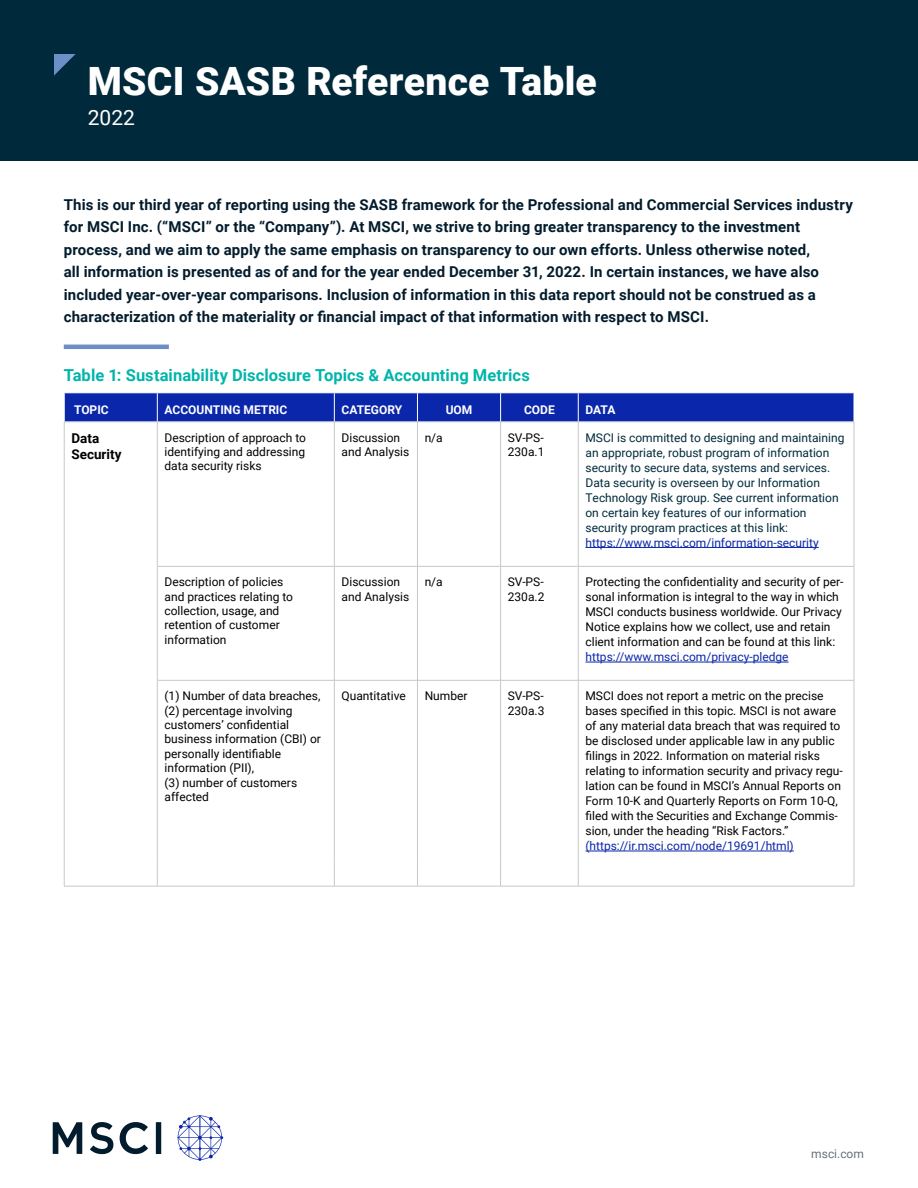
<style>
.page{position:relative;width:918px;height:1188px;background:#fff}
.page>*{position:absolute;margin:0;border:0;box-sizing:border-box;transform-origin:0 0}
.t1{font:900 39px "Roboto";letter-spacing:.005em;color:#fff}
.t2{font:21px "Roboto";color:#fff}
.t3{font:700 16.5px "Roboto";letter-spacing:.005em;color:#00b5aa}
.t4{font:700 15px/22.5px "Roboto";letter-spacing:.01em;color:#031c2d}
.t5{font:700 13.5px/16.2px "Roboto";color:#000}
.t6{font:12px/14.4px "Roboto";color:#000}
.t7{font:12px/15px "Roboto";color:#002a3b}
.t8{font:12px "Roboto";color:#0a26aa}
.t9{font:700 12px "Roboto";color:#fff}
.t10{font:12px "Roboto";color:#6a7177}
</style>
<div class="page">
<svg style="left:53px;top:1122px;width:29px;height:32px"></svg>
<div style="left:156px;top:1122px;width:5px;height:32px;background:#031c2d"></div>
<svg style="left:120px;top:1122px;width:28px;height:32px"></svg>
<svg style="left:90px;top:1122px;width:23px;height:32px"></svg>
<svg style="left:178px;top:1115px;width:45px;height:46px"></svg>
<hr style="left:64px;top:345px;width:105px;height:4px;background:#6e8ec8">
<div style="left:0;top:0;width:918px;height:161px;background:#002a3b"></div>
<svg style="left:54px;top:54px;width:22px;height:22px"></svg>
<svg style="left:158px;top:567px;width:696px;height:113px"></svg>
<svg style="left:64px;top:393px;width:790px;height:29px;background:#142eac"></svg>
<hr style="left:64px;top:422px;width:93px;height:1px;background:#c6c8c8">
<hr style="left:64px;top:422px;width:1px;height:144px;background:#c6c8c8">
<hr style="left:157px;top:422px;width:177px;height:1px;background:#c6c8c8">
<hr style="left:157px;top:422px;width:1px;height:144px;background:#c6c8c8">
<hr style="left:334px;top:422px;width:83px;height:1px;background:#c6c8c8">
<hr style="left:334px;top:422px;width:1px;height:144px;background:#c6c8c8">
<hr style="left:417px;top:422px;width:84px;height:1px;background:#c6c8c8">
<hr style="left:417px;top:422px;width:1px;height:144px;background:#c6c8c8">
<hr style="left:501px;top:422px;width:77px;height:1px;background:#c6c8c8">
<hr style="left:500px;top:422px;width:1px;height:144px;background:#c6c8c8">
<hr style="left:578px;top:422px;width:276px;height:1px;background:#c6c8c8">
<hr style="left:578px;top:422px;width:1px;height:144px;background:#c6c8c8">
<hr style="left:854px;top:422px;width:1px;height:144px;background:#c6c8c8">
<hr style="left:64px;top:566px;width:1px;height:114px;background:#c6c8c8">
<hr style="left:157px;top:566px;width:177px;height:1px;background:#c6c8c8">
<hr style="left:157px;top:567px;width:1px;height:113px;background:#c6c8c8">
<hr style="left:334px;top:566px;width:83px;height:1px;background:#c6c8c8">
<hr style="left:334px;top:567px;width:1px;height:113px;background:#c6c8c8">
<hr style="left:417px;top:566px;width:84px;height:1px;background:#c6c8c8">
<hr style="left:417px;top:567px;width:1px;height:113px;background:#c6c8c8">
<hr style="left:501px;top:566px;width:77px;height:1px;background:#c6c8c8">
<hr style="left:500px;top:567px;width:1px;height:113px;background:#c6c8c8">
<hr style="left:578px;top:566px;width:276px;height:1px;background:#c6c8c8">
<hr style="left:578px;top:567px;width:1px;height:113px;background:#c6c8c8">
<hr style="left:854px;top:567px;width:1px;height:113px;background:#c6c8c8">
<hr style="left:64px;top:680px;width:1px;height:177px;background:#c6c8c8">
<hr style="left:157px;top:680px;width:177px;height:1px;background:#c6c8c8">
<hr style="left:157px;top:681px;width:1px;height:176px;background:#c6c8c8">
<hr style="left:334px;top:680px;width:83px;height:1px;background:#c6c8c8">
<hr style="left:334px;top:681px;width:1px;height:176px;background:#c6c8c8">
<hr style="left:417px;top:680px;width:84px;height:1px;background:#c6c8c8">
<hr style="left:417px;top:681px;width:1px;height:176px;background:#c6c8c8">
<hr style="left:501px;top:680px;width:77px;height:1px;background:#c6c8c8">
<hr style="left:500px;top:681px;width:1px;height:176px;background:#c6c8c8">
<hr style="left:578px;top:680px;width:276px;height:1px;background:#c6c8c8">
<hr style="left:578px;top:681px;width:1px;height:176px;background:#c6c8c8">
<hr style="left:854px;top:681px;width:1px;height:176px;background:#c6c8c8">
<svg style="left:64px;top:857px;width:1px;height:29px"></svg>
<hr style="left:64px;top:886px;width:93px;height:1px;background:#c6c8c8">
<svg style="left:157px;top:857px;width:1px;height:29px"></svg>
<svg style="left:334px;top:857px;width:1px;height:29px"></svg>
<svg style="left:417px;top:857px;width:1px;height:29px"></svg>
<svg style="left:500px;top:857px;width:1px;height:29px"></svg>
<svg style="left:578px;top:857px;width:1px;height:29px"></svg>
<svg style="left:854px;top:857px;width:1px;height:29px"></svg>
<hr style="left:157px;top:886px;width:177px;height:1px;background:#c6c8c8">
<hr style="left:334px;top:886px;width:83px;height:1px;background:#c6c8c8">
<hr style="left:417px;top:886px;width:84px;height:1px;background:#c6c8c8">
<hr style="left:501px;top:886px;width:77px;height:1px;background:#c6c8c8">
<hr style="left:578px;top:886px;width:276px;height:1px;background:#c6c8c8">
<hr style="left:585px;top:547px;width:234px;height:1px;background:#0a26aa">
<hr style="left:585px;top:662px;width:204px;height:1px;background:#0a26aa">
<hr style="left:585px;top:851px;width:209px;height:1px;background:#0a26aa">
<h1 class="t1" style="left:88px;top:54px;width:510px">MSCI SASB Reference Table</h1>
<h2 class="t2" style="left:88px;top:103px;width:49px">2022</h2>
<p class="t4" style="left:64px;top:193px;width:791px">This is our third year of reporting using the SASB framework for the Professional and Commercial Services industry for MSCI Inc. (“MSCI” or the “Company”). At MSCI, we strive to bring greater transparency to the investment process, and we aim to apply the same emphasis on transparency to our own efforts. Unless otherwise noted,<br>all information is presented as of and for the year ended December 31, 2022. In certain instances, we have also included year-over-year comparisons. Inclusion of information in this data report should not be construed as a characterization of the materiality or financial impact of that information with respect to MSCI.</p>
<h3 class="t3" style="left:64px;top:363px;width:468px">Table 1: Sustainability Disclosure Topics &amp; Accounting Metrics</h3>
<p class="t9" style="left:74px;top:401px;width:36px">TOPIC</p>
<p class="t9" style="left:165px;top:401px;width:124px">ACCOUNTING METRIC</p>
<p class="t9" style="left:342px;top:401px;width:62px">CATEGORY</p>
<p class="t9" style="left:446px;top:401px;width:28px">UOM</p>
<p class="t9" style="left:524px;top:401px;width:32px">CODE</p>
<p class="t9" style="left:585px;top:401px;width:31px">DATA</p>
<p class="t5" style="left:71px;top:430px;width:52px">Data<br>Security</p>
<p class="t6" style="left:165px;top:430px;width:143px;text-align:justify">Description of approach to identifying and addressing data security risks</p>
<p class="t6" style="left:342px;top:430px;width:69px">Discussion and Analysis</p>
<p class="t6" style="left:425px;top:430px;width:20px">n/a</p>
<p class="t6" style="left:508px;top:430px;width:38px">SV-PS-<br>230a.1</p>
<p class="t7" style="left:585px;top:429px;width:260px">MSCI is committed to designing and maintaining an appropriate, robust program of information security to secure data, systems and services.<br>Data security is overseen by our Information Technology Risk group. See current information on certain key features of our information security program practices at this link:</p>
<p class="t8" style="left:585px;top:534px;width:235px">https://www.msci.com/information-security</p>
<p class="t6" style="left:165px;top:574px;width:130px">Description of policies and practices relating to collection, usage, and retention of customer information</p>
<p class="t6" style="left:342px;top:574px;width:69px">Discussion and Analysis</p>
<p class="t6" style="left:425px;top:574px;width:20px">n/a</p>
<p class="t6" style="left:508px;top:574px;width:38px">SV-PS-<br>230a.2</p>
<p class="t6" style="left:585px;top:574px;width:260px;line-height:15px">Protecting the confidentiality and security of per&shy;sonal information is integral to the way in which MSCI conducts business worldwide. Our Privacy Notice explains how we collect, use and retain client information and can be found at this link:</p>
<p class="t8" style="left:585px;top:648px;width:205px">https://www.msci.com/privacy-pledge</p>
<p class="t6" style="left:165px;top:688px;width:158px">(1) Number of data breaches, (2) percentage involving customers’ confidential business information (CBI) or personally identifiable information (PII),<br>(3) number of customers affected</p>
<p class="t6" style="left:342px;top:688px;width:66px">Quantitative</p>
<p class="t6" style="left:425px;top:688px;width:44px">Number</p>
<p class="t6" style="left:508px;top:688px;width:38px">SV-PS-<br>230a.3</p>
<p class="t6" style="left:585px;top:688px;width:259px;line-height:15px">MSCI does not report a metric on the precise bases specified in this topic. MSCI is not aware of any material data breach that was required to be disclosed under applicable law in any public filings in 2022. Information on material risks relating to information security and privacy regu&shy;lation can be found in MSCI’s Annual Reports on Form 10-K and Quarterly Reports on Form 10-Q, filed with the Securities and Exchange Commis&shy;sion, under the heading “Risk Factors.”</p>
<p class="t8" style="left:585px;top:837px;width:210px">(https://ir.msci.com/node/19691/html)</p>
<p class="t10" style="left:811px;top:1146px;width:54px">msci.com</p>
</div>
